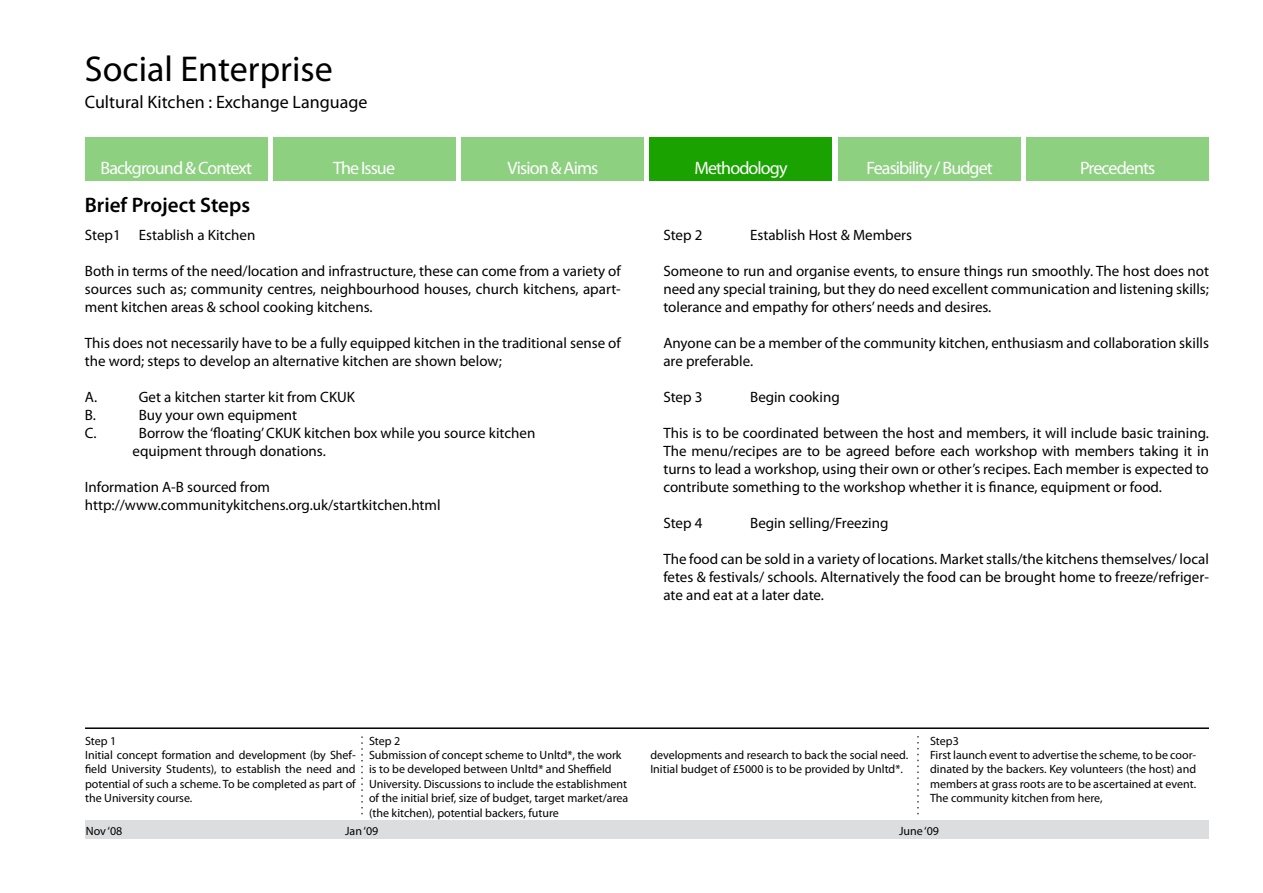
<style>
.page{position:relative;width:1263px;height:893px;background:#fff}
.page>*{position:absolute;margin:0;border:0;box-sizing:border-box;transform-origin:0 0}
.t1{font:36px "Myriad Pro";color:#000}
.t2{font:600 21px "Myriad Pro";color:#000}
.t3{font:18px "Myriad";letter-spacing:-.05em;color:#fff}
.t4{font:18px "Myriad Pro";color:#000}
.t5{font:15px/18px "Myriad Pro";color:#000;text-align:justify}
.t6{font:12px/14.4px "Myriad Pro";color:#000}
</style>
<div class="page">
<div style="left:85px;top:821px;width:1124px;height:18px;background:#dcddde"></div>
<svg style="left:361px;top:736px;width:2px;height:78px"></svg>
<hr style="left:85px;top:727px;width:1124px;height:2px;background:#000">
<div style="left:85px;top:137px;width:182px;height:44px;background:#8cd080"></div>
<div style="left:273px;top:137px;width:182px;height:44px;background:#8cd080"></div>
<div style="left:462px;top:137px;width:182px;height:44px;background:#8cd080"></div>
<div style="left:650px;top:137px;width:182px;height:44px;background:#1aa200"></div>
<div style="left:838px;top:137px;width:183px;height:44px;background:#8cd080"></div>
<div style="left:1026px;top:137px;width:183px;height:44px;background:#8cd080"></div>
<svg style="left:917px;top:736px;width:1px;height:78px"></svg>
<h1 class="t1" style="left:85px;top:47px;width:250px">Social Enterprise</h1>
<p class="t4" style="left:85px;top:91px;width:284px">Cultural Kitchen : Exchange Language</p>
<p class="t3" style="left:100px;top:159px;width:153px">Background &amp; Context</p>
<p class="t3" style="left:507px;top:159px;width:92px">Vision &amp; Aims</p>
<p class="t3" style="left:694px;top:159px;width:95px">Methodology</p>
<p class="t3" style="left:866px;top:159px;width:128px">Feasibility / Budget</p>
<p class="t3" style="left:1080px;top:159px;width:77px">Precedents</p>
<h2 class="t2" style="left:85px;top:191px;width:167px">Brief Project Steps</h2>
<p class="t3" style="left:333px;top:159px;width:63px">The Issue</p>
<p class="t5" style="left:85px;top:226px;width:172px">Step1 Establish a Kitchen</p>
<p class="t5" style="left:85px;top:262px;width:538px">Both in terms of the need/location and infrastructure, these can come from a variety of sources such as; community centres, neighbourhood houses, church kitchens, apart&shy;ment kitchen areas &amp; school cooking kitchens.</p>
<p class="t5" style="left:85px;top:334px;width:538px">This does not necessarily have to be a fully equipped kitchen in the traditional sense of the word; steps to develop an alternative kitchen are shown below;</p>
<p class="t5" style="left:85px;top:388px;width:14px">A.</p>
<p class="t5" style="left:139px;top:388px;width:218px">Get a kitchen starter kit from CKUK</p>
<p class="t5" style="left:85px;top:406px;width:13px">B.</p>
<p class="t5" style="left:139px;top:406px;width:160px">Buy your own equipment</p>
<p class="t5" style="left:85px;top:424px;width:13px">C.</p>
<p class="t5" style="left:133px;top:424px;width:404px;text-indent:6px">Borrow the ‘floating’ CKUK kitchen box while you source kitchen equipment through donations.</p>
<p class="t5" style="left:85px;top:478px;width:357px">Information A-B sourced from http://www.communitykitchens.org.uk/startkitchen.html</p>
<p class="t5" style="left:663px;top:226px;width:41px">Step 2</p>
<p class="t5" style="left:750px;top:226px;width:163px">Establish Host &amp; Members</p>
<p class="t5" style="left:663px;top:262px;width:547px">Someone to run and organise events, to ensure things run smoothly. The host does not need any special training, but they do need excellent communication and listening skills; tolerance and empathy for others’ needs and desires.</p>
<p class="t5" style="left:663px;top:334px;width:547px">Anyone can be a member of the community kitchen, enthusiasm and collaboration skills are preferable.</p>
<p class="t5" style="left:663px;top:388px;width:41px">Step 3</p>
<p class="t5" style="left:750px;top:388px;width:91px">Begin cooking</p>
<p class="t5" style="left:663px;top:424px;width:547px">This is to be coordinated between the host and members, it will include basic training.<br>The menu/recipes are to be agreed before each workshop with members taking it in turns to lead a workshop, using their own or other’s recipes. Each member is expected to contribute something to the workshop whether it is finance, equipment or food.</p>
<p class="t5" style="left:663px;top:514px;width:41px">Step 4</p>
<p class="t5" style="left:750px;top:514px;width:140px">Begin selling/Freezing</p>
<p class="t5" style="left:663px;top:550px;width:547px">The food can be sold in a variety of locations. Market stalls/the kitchens themselves/ local fetes &amp; festivals/ schools. Alternatively the food can be brought home to freeze/refriger&shy;ate and eat at a later date.</p>
<p class="t6" style="left:85px;top:733px;width:272px">Step 1<br>Initial concept formation and development (by Shef&shy;field University Students), to establish the need and potential of such a scheme. To be completed as part of the University course.</p>
<p class="t6" style="left:369px;top:733px;width:261px">Step 2<br>Submission of concept scheme to Unltd*, the work is to be developed between Unltd* and Sheffield University. Discussions to include the establishment of the initial brief, size of budget, target market/area (the kitchen), potential backers, future</p>
<p class="t6" style="left:650px;top:748px;width:259px">developments and research to back the social need.<br>Initial budget of £5000 is to be provided by Unltd*.</p>
<p class="t6" style="left:930px;top:733px;width:268px">Step3<br>First launch event to advertise the scheme, to be coor&shy;dinated by the backers. Key volunteers (the host) and members at grass roots are to be ascertained at event.<br>The community kitchen from here,</p>
<p class="t6" style="left:86px;top:824px;width:38px">Nov ‘08</p>
<p class="t6" style="left:345px;top:824px;width:35px">Jan ‘09</p>
<p class="t6" style="left:899px;top:824px;width:42px">June ‘09</p>
</div>
